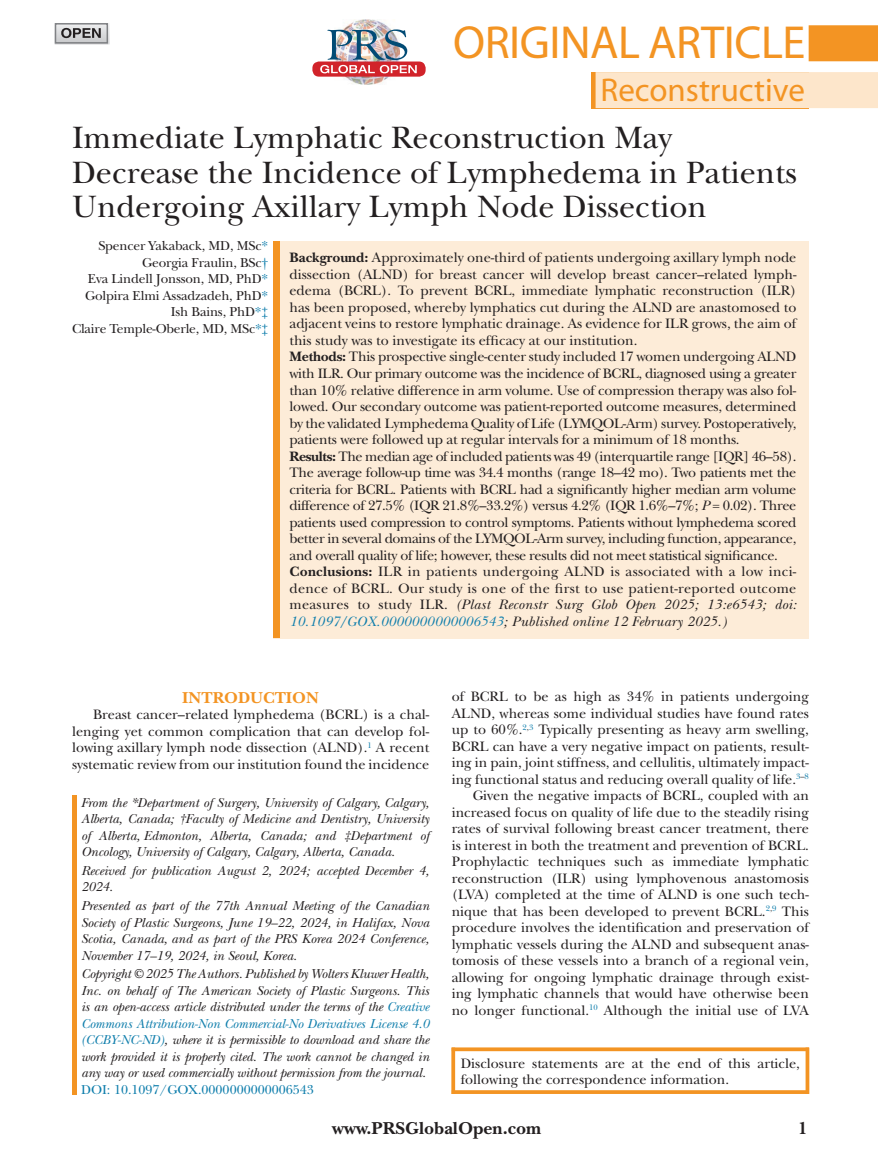
<style>
.page{position:relative;width:878px;height:1175px;background:#fff}
.page>*{position:absolute;margin:0;border:0;box-sizing:border-box;transform-origin:0 0}
.t1{font:46.5px "Myriad Pro";letter-spacing:-.01em;color:#f39423}
.t2{font:33px "Myriad Pro";color:#f39423}
.t3{font:32.25px/34.5px "New Baskerville Std";color:#231f20}
.t4{font:700 18px "New Baskerville Std";color:#231f20}
.t5{font:700 16.5px "New Baskerville Std";color:#f39423}
.t6{font:14.25px/16.5px "New Baskerville Std";color:#231f20}
.t7{font:italic 13.5px/16.5px "New Baskerville Std";color:#231f20;text-align:justify}
.t8{font:13.5px/16.5px "New Baskerville Std";letter-spacing:-.01em;color:#231f20;text-align:right}
.t9{font:13.5px "New Baskerville Std";color:#0f7eac}
.s1{color:#0f7eac}
.s2{font-weight:700}
.s3{font-style:italic}
.s4{font-style:italic;color:#0f7eac}
</style>
<div class="page">
<div style="left:595px;top:72px;width:283px;height:36px;background:#fde6cb"></div>
<div style="left:808px;top:25px;width:70px;height:36px;background:#f39423"></div>
<img style="left:343px;top:20px;width:48px;height:64px">
<div style="left:312px;top:61px;width:113px;height:16px;background:#d1232a;border-radius:7px"></div>
<img style="left:320px;top:29px;width:97px;height:44px">
<div style="left:274px;top:126px;width:534px;height:512px;background:#fdecd8"></div>
<div style="left:274px;top:240px;width:6px;height:109px;background:#f39423"></div>
<div style="left:274px;top:339px;width:6px;height:109px;background:#f39423"></div>
<div style="left:274px;top:438px;width:6px;height:126px;background:#f39423"></div>
<div style="left:274px;top:553px;width:6px;height:85px;background:#f39423"></div>
<hr style="left:72px;top:796px;width:4px;height:66px;background:#f39423">
<hr style="left:72px;top:862px;width:4px;height:35px;background:#f39423">
<hr style="left:72px;top:897px;width:4px;height:68px;background:#f39423">
<hr style="left:72px;top:965px;width:4px;height:118px;background:#f39423">
<hr style="left:72px;top:1081px;width:4px;height:13px;background:#f39423">
<div style="left:272px;top:126px;width:536px;height:115px;background:#fff"></div>
<img style="left:54px;top:23px;width:55px;height:22px">
<svg style="left:451px;top:1047px;width:4px;height:47px"></svg>
<svg style="left:805px;top:1047px;width:4px;height:47px"></svg>
<svg style="left:452px;top:1047px;width:356px;height:4px"></svg>
<svg style="left:452px;top:1090px;width:356px;height:4px"></svg>
<div style="left:55px;top:23px;width:53px;height:21px;border:2px solid #808285"></div>
<svg style="left:61px;top:28px;width:40px;height:10px"></svg>
<h1 class="t1" style="left:453px;top:14px;width:354px">Original Article</h1>
<h2 class="t2" style="left:600px;top:69px;width:206px">Reconstructive</h2>
<h3 class="t3" style="left:72px;top:121px;width:726px">Immediate Lymphatic Reconstruction May<br>Decrease the Incidence of Lymphedema in Patients<br>Undergoing Axillary Lymph Node Dissection</h3>
<p class="t8" style="left:72px;top:238px;width:198px">Spencer Yakaback, MD, MSc<span class="s1">*<br></span>Georgia Fraulin, BSc<span class="s1">†<br></span>Eva Lindell Jonsson, MD, PhD<span class="s1">*<br></span>Golpira Elmi Assadzadeh, PhD<span class="s1">*<br></span>Ish Bains, PhD<span class="s1">*‡<br></span>Claire Temple-Oberle, MD, MSc<span class="s1">*‡</span></p>
<p class="t6" style="left:289px;top:250px;width:508px"><span class="s2">Background:</span> Approximately one-third of patients undergoing axillary lymph node dissection (ALND) for breast cancer will develop breast cancer–related lymph&shy;edema (BCRL). To prevent BCRL, immediate lymphatic reconstruction (ILR) has been proposed, whereby lymphatics cut during the ALND are anastomosed to adjacent veins to restore lymphatic drainage. As evidence for ILR grows, the aim of this study was to investigate its efficacy at our institution.<br><span class="s2">Methods:</span> This prospective single-center study included 17 women undergoing ALND with ILR. Our primary outcome was the incidence of BCRL, diagnosed using a greater than 10% relative difference in arm volume. Use of compression therapy was also fol&shy;lowed. Our secondary outcome was patient-reported outcome measures, determined by the validated Lymphedema Quality of Life (LYMQOL-Arm) survey. Postoperatively, patients were followed up at regular intervals for a minimum of 18 months.<br><span class="s2">Results:</span> The median age of included patients was 49 (interquartile range [IQR] 46–58).<br>The average follow-up time was 34.4 months (range 18–42 mo). Two patients met the criteria for BCRL. Patients with BCRL had a significantly higher median arm volume difference of 27.5% (IQR 21.8%–33.2%) versus 4.2% (IQR 1.6%–7%; <span class="s3">P</span> = 0.02). Three patients used compression to control symptoms. Patients without lymphedema scored better in several domains of the LYMQOL-Arm survey, including function, appearance, and overall quality of life; however, these results did not meet statistical significance.<br><span class="s2">Conclusions:</span> ILR in patients undergoing ALND is associated with a low inci&shy;dence of BCRL. Our study is one of the first to use patient-reported outcome measures to study ILR. <span class="s3">(Plast Reconstr Surg Glob Open 2025; 13:e6543; doi:<br></span><span class="s4">10.1097/GOX.0000000000006543</span><span class="s3">; Published online 12 February 2025.)</span></p>
<p class="t5" style="left:182px;top:688px;width:138px">INTRODUCTION</p>
<p class="t6" style="left:72px;top:706px;width:359px;text-align:justify;text-indent:21px">Breast cancer–related lymphedema (BCRL) is a chal&shy;lenging yet common complication that can develop fol&shy;lowing axillary lymph node dissection (ALND).<sup>1</sup> A recent systematic review from our institution found the incidence</p>
<p class="t7" style="left:81px;top:794px;width:350px">From the *Department of Surgery, University of Calgary, Calgary, Alberta, Canada; †Faculty of Medicine and Dentistry, University of Alberta, Edmonton, Alberta, Canada; and ‡Department of Oncology, University of Calgary, Calgary, Alberta, Canada.</p>
<p class="t7" style="left:81px;top:862px;width:350px">Received for publication August 2, 2024; accepted December 4,<br>2024.</p>
<p class="t7" style="left:81px;top:897px;width:350px">Presented as part of the 77th Annual Meeting of the Canadian Society of Plastic Surgeons, June 19–22, 2024, in Halifax, Nova Scotia, Canada, and as part of the PRS Korea 2024 Conference, November 17–19, 2024, in Seoul, Korea.</p>
<p class="t7" style="left:81px;top:965px;width:350px">Copyright © 2025 The Authors. Published by Wolters Kluwer Health, Inc. on behalf of The American Society of Plastic Surgeons. This is an open-access article distributed under the terms of the <span class="s1">Creative Commons Attribution-Non Commercial-No Derivatives License 4.0 (CCBY-NC-ND)</span>, where it is permissible to download and share the work provided it is properly cited. The work cannot be changed in any way or used commercially without permission from the journal.</p>
<p class="t9" style="left:81px;top:1081px;width:234px">DOI: 10.1097/GOX.0000000000006543</p>
<p class="t6" style="left:451px;top:688px;width:359px;text-align:right">of BCRL to be as high as 34% in patients undergoing ALND, whereas some individual studies have found rates up to 60%.<sup>2</sup><sup>,</sup><sup>3</sup> Typically presenting as heavy arm swelling, BCRL can have a very negative impact on patients, result&shy;ing in pain, joint stiffness, and cellulitis, ultimately impact&shy;ing functional status and reducing overall quality of life.<sup>3</sup><sup>–</sup><sup>8<br></sup>Given the negative impacts of BCRL, coupled with an increased focus on quality of life due to the steadily rising rates of survival following breast cancer treatment, there is interest in both the treatment and prevention of BCRL.<br>Prophylactic techniques such as immediate lymphatic reconstruction (ILR) using lymphovenous anastomosis (LVA) completed at the time of ALND is one such tech&shy;nique that has been developed to prevent BCRL.<sup>2</sup><sup>,</sup><sup>9</sup> This procedure involves the identification and preservation of lymphatic vessels during the ALND and subsequent anas&shy;tomosis of these vessels into a branch of a regional vein, allowing for ongoing lymphatic drainage through exist&shy;ing lymphatic channels that would have otherwise been no longer functional.<sup>10</sup> Although the initial use of LVA</p>
<p class="t6" style="left:460px;top:1054px;width:341px">Disclosure statements are at the end of this article, following the correspondence information.</p>
<p class="t4" style="left:332px;top:1118px;width:210px">www.PRSGlobalOpen.com</p>
<p class="t4" style="left:798px;top:1118px;width:11px">1</p>
</div>
